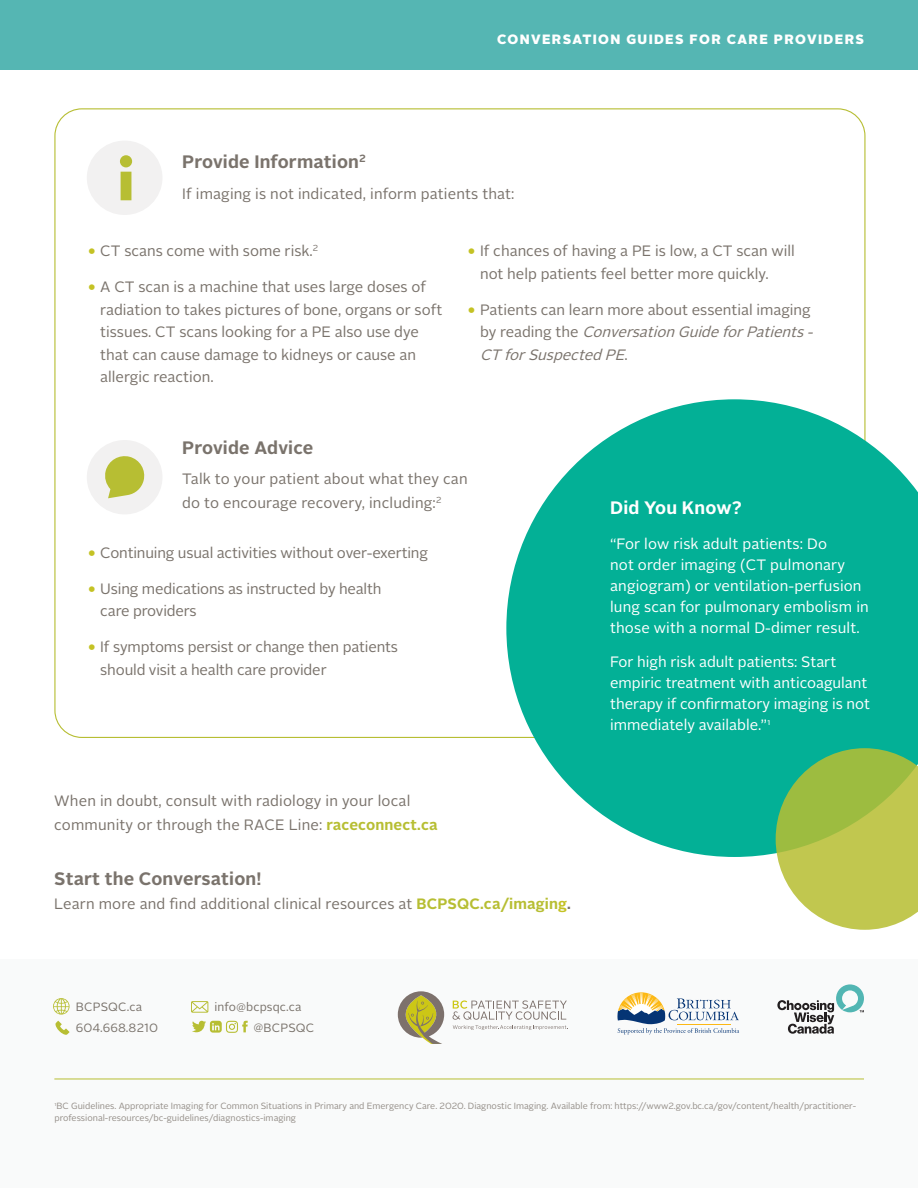
<style>
.page{position:relative;width:918px;height:1188px;background:#fff}
.page>*{position:absolute;margin:0;border:0;box-sizing:border-box;transform-origin:0 0}
.t1{font:700 18px "Alright Sans";letter-spacing:.01em;color:#7a736c}
.t2{font:700 18px "Alright Sans";letter-spacing:.01em;color:#fff}
.t3{font:15px/22.5px "Alright Sans";color:#7a736c}
.t4{font:15px/21px "Alright Sans";letter-spacing:.005em;color:#fff}
.t5{font:900 13.5px "Alright Sans";letter-spacing:.1em;color:#fff}
.t6{font:12px "Alright Sans";letter-spacing:.01em;color:#7a736c}
.t7{font:9px/12px "Alright Sans";color:#958f89}
.s1{font-weight:700;font-size:18px;color:#c4c224}
.s2{font-style:italic}
.s3{font-weight:700;color:#b7be33}
.s4{font-weight:700;color:#c4c224}
.s5{font-weight:700}
</style>
<div class="page">
<div style="left:0;top:0;width:918px;height:70px;background:#55b6b3"></div>
<svg style="left:506px;top:399px;width:412px;height:458px;fill:#03b096"></svg>
<svg style="left:776px;top:748px;width:142px;height:182px;background:#abc65d"></svg>
<div style="left:0;top:959px;width:918px;height:229px;background:#f9fafa"></div>
<svg style="left:617px;top:992px;width:122px;height:42px"></svg>
<svg style="left:777px;top:984px;width:87px;height:50px"></svg>
<hr style="left:54px;top:1079px;width:810px;height:1px;background:#b7be33">
<svg style="left:398px;top:991px;width:170px;height:53px"></svg>
<svg style="left:53px;top:998px;width:17px;height:17px"></svg>
<svg style="left:191px;top:1001px;width:17px;height:12px"></svg>
<svg style="left:55px;top:1021px;width:15px;height:14px"></svg>
<svg style="left:192px;top:1021px;width:56px;height:12px"></svg>
<div style="left:87px;top:141px;width:75px;height:74px;background:#f2f1f1;border-radius:50%"></div>
<svg style="left:120px;top:155px;width:12px;height:45px"></svg>
<div style="left:87px;top:440px;width:75px;height:74px;background:#f2f1f1;border-radius:50%"></div>
<svg style="left:105px;top:456px;width:40px;height:42px"></svg>
<p class="t5" style="left:497px;top:29px;width:368px">CONVERSATION GUIDES FOR CARE PROVIDERS</p>
<p class="t1" style="left:182px;top:149px;width:185px">Provide Information<sup>2</sup></p>
<p class="t3" style="left:182px;top:183px;width:334px">If imaging is not indicated, inform patients that:</p>
<p class="t3" style="left:87px;top:240px;width:233px"><span class="s1">•</span> CT scans come with some risk.<sup>2</sup></p>
<p class="t3" style="left:100px;top:276px;width:343px;text-indent:-13px"><span class="s1">•</span> A CT scan is a machine that uses large doses of radiation to takes pictures of bone, organs or soft tissues. CT scans looking for a PE also use dye that can cause damage to kidneys or cause an allergic reaction.</p>
<p class="t3" style="left:480px;top:240px;width:316px;text-indent:-14px"><span class="s1">•</span> If chances of having a PE is low, a CT scan will not help patients feel better more quickly.</p>
<p class="t3" style="left:480px;top:299px;width:340px;text-indent:-14px"><span class="s1">•</span> Patients can learn more about essential imaging b y r e a d i n g t h e <span class="s2">ConversationGuideforPatients-<br>CTforSuspectedPE</span>.</p>
<p class="t1" style="left:182px;top:435px;width:133px">Provide Advice</p>
<p class="t3" style="left:182px;top:467px;width:287px;line-height:24px">Talk to your patient about what they can do to encourage recovery, including:<sup>2</sup></p>
<p class="t3" style="left:87px;top:541px;width:343px"><span class="s1">•</span> Continuing usual activities without over-exerting</p>
<p class="t3" style="left:100px;top:577px;width:283px;text-indent:-13px"><span class="s1">•</span> Using medications as instructed by health care providers</p>
<p class="t3" style="left:100px;top:636px;width:299px;text-indent:-13px"><span class="s1">•</span> If symptoms persist or change then patients should visit a health care provider</p>
<p class="t3" style="left:54px;top:789px;width:385px;line-height:24px">When in doubt, consult with radiology in your local community or through the RACE Line: <span class="s3">raceconnect.ca</span></p>
<p class="t1" style="left:54px;top:866px;width:209px">Start the Conversation!</p>
<p class="t3" style="left:54px;top:893px;width:518px">Learn more and find additional clinical resources at <span class="s3">BCPSQC.ca/imagin</span><span class="s4">g</span><span class="s5">.</span></p>
<p class="t6" style="left:76px;top:998px;width:68px">BCPSQC.ca</p>
<p class="t6" style="left:214px;top:998px;width:89px">info@bcpsqc.ca</p>
<p class="t6" style="left:76px;top:1020px;width:84px">604.668.8210</p>
<p class="t6" style="left:253px;top:1020px;width:62px">@BCPSQC</p>
<p class="t2" style="left:610px;top:495px;width:133px">Did You Know?</p>
<p class="t4" style="left:610px;top:533px;width:260px">“For low risk adult patients: Do<br>not order imaging (CT pulmonary angiogram) or ventilation-perfusion lung scan for pulmonary embolism in those with a normal D-dimer result.</p>
<p class="t4" style="left:610px;top:652px;width:261px">For high risk adult patients: Start empiric treatment with anticoagulant therapy if confirmatory imaging is not immediately available.”<sup>1</sup></p>
<p class="t7" style="left:54px;top:1100px;width:803px"><sup>1</sup>BC Guidelines. Appropriate Imaging for Common Situations in Primary and Emergency Care. 2020. Diagnostic Imaging. Available from: https://www2.gov.bc.ca/gov/content/health/practitioner&shy;professional-resources/bc-guidelines/diagnostics-imaging</p>
</div>
